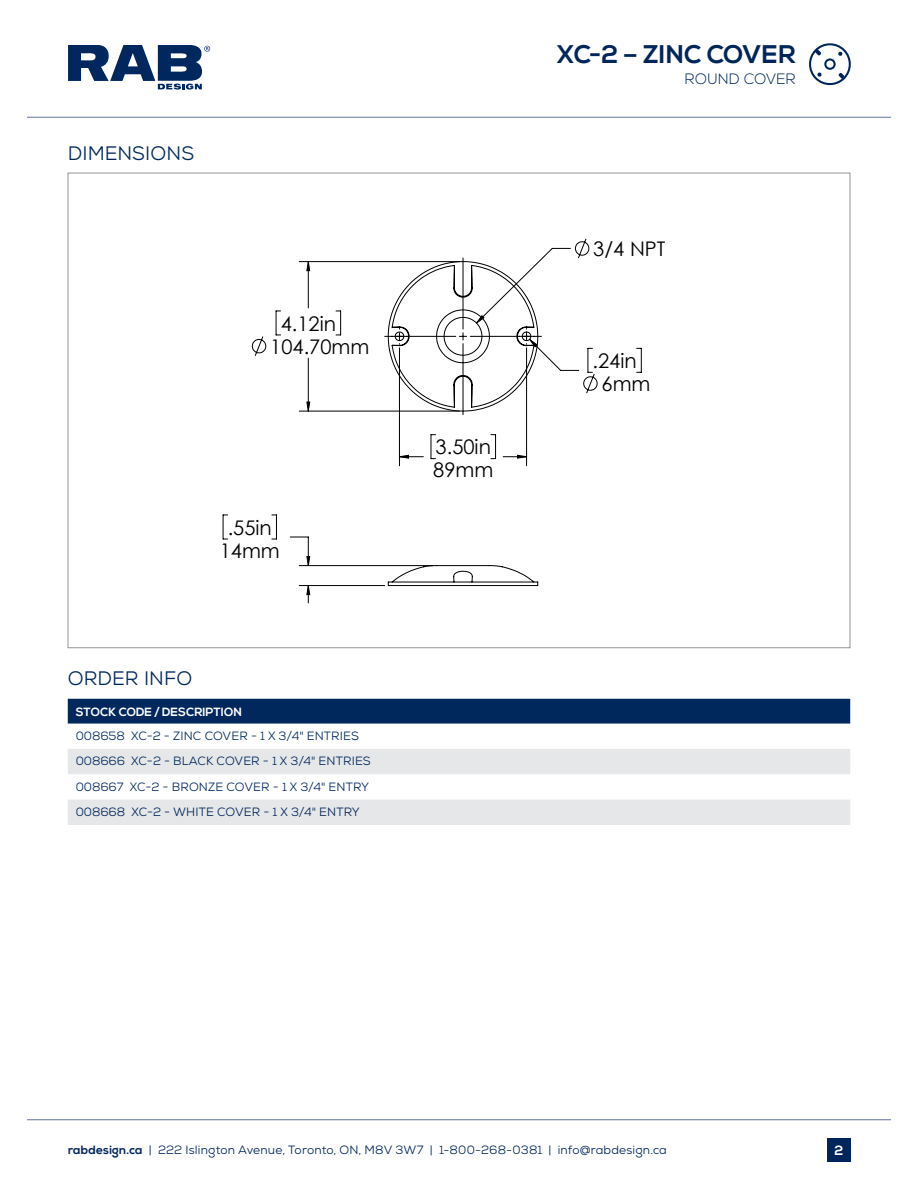
<style>
.page{position:relative;width:918px;height:1188px;background:#fff}
.page>*{position:absolute;margin:0;border:0;box-sizing:border-box;transform-origin:0 0}
.t1{font:700 25.5px "Nexa";letter-spacing:.005em;color:#00255a}
.t2{font:20.1px/23.2px "Century Gothic";color:#000}
.t3{font:19.5px "Nexa";letter-spacing:.005em;color:#00285d}
.t4{font:300 15px "Nexa";letter-spacing:.02em;color:#00255a}
.t5{font:700 13.5px "Nexa";color:#fff}
.t6{font:12px "Nexa";letter-spacing:.01em;color:#00255a}
.t7{font:12px/25.3px "Nexa";letter-spacing:.01em;color:#00285d}
.t8{font:700 11.85px "Nexa";color:#fff}
.s1{font-weight:700}
</style>
<div class="page">
<svg style="left:68px;top:45px;width:142px;height:45px"></svg>
<div style="left:827px;top:1138px;width:23px;height:23px;background:#00255a"></div>
<hr style="left:27px;top:1119px;width:864px;height:1px;background:#63739d">
<hr style="left:27px;top:117px;width:864px;height:1px;background:#63739d">
<div style="left:68px;top:699px;width:782px;height:25px;background:#00285d"></div>
<svg style="left:68px;top:749px;width:782px;height:76px;fill:#e6e7e8"></svg>
<svg style="left:809px;top:43px;width:42px;height:42px"></svg>
<svg style="left:575px;top:238px;width:14px;height:10px"></svg>
<svg style="left:223px;top:248px;width:419px;height:355px"></svg>
<svg style="left:307px;top:262px;width:230px;height:333px"></svg>
<svg style="left:388px;top:565px;width:150px;height:21px"></svg>
<svg style="left:388px;top:261px;width:150px;height:151px"></svg>
<h3 class="t3" style="left:68px;top:141px;width:128px">DIMENSIONS</h3>
<h2 class="t2" style="left:270px;top:311px;width:101px;text-indent:10px">4.12in<br>104.70mm</h2>
<h2 class="t2" style="left:220px;top:515px;width:62px;text-align:center">.55in<br>14mm</h2>
<h3 class="t3" style="left:68px;top:666px;width:126px">ORDER INFO</h3>
<p class="t8" style="left:76px;top:705px;width:168px">STOCK CODE / DESCRIPTION</p>
<p class="t7" style="left:76px;top:723px;width:297px">008658 XC-2 - ZINC COVER - 1 X 3/4" ENTRIES<br>008666 XC-2 - BLACK COVER - 1 X 3/4" ENTRIES<br>008667 XC-2 - BRONZE COVER - 1 X 3/4" ENTRY</p>
<p class="t6" style="left:76px;top:804px;width:286px">008668 XC-2 - WHITE COVER - 1 X 3/4" ENTRY</p>
<h2 class="t2" style="left:433px;top:435px;width:62px">3.50in<br>89mm</h2>
<h1 class="t1" style="left:557px;top:40px;width:241px">XC-2 – ZINC COVER</h1>
<p class="t4" style="left:685px;top:71px;width:112px">ROUND COVER</p>
<h2 class="t2" style="left:593px;top:237px;width:74px">3/4 NPT</h2>
<h2 class="t2" style="left:602px;top:349px;width:50px;text-indent:-9px">.24in<br>6mm</h2>
<p class="t6" style="left:68px;top:1142px;width:600px"><span class="s1">rabdesign.ca</span> | 222 Islington Avenue, Toronto, ON, M8V 3W7 | 1-800-268-0381 | info@rabdesign.ca</p>
<p class="t5" style="left:834px;top:1142px;width:10px">2</p>
</div>
